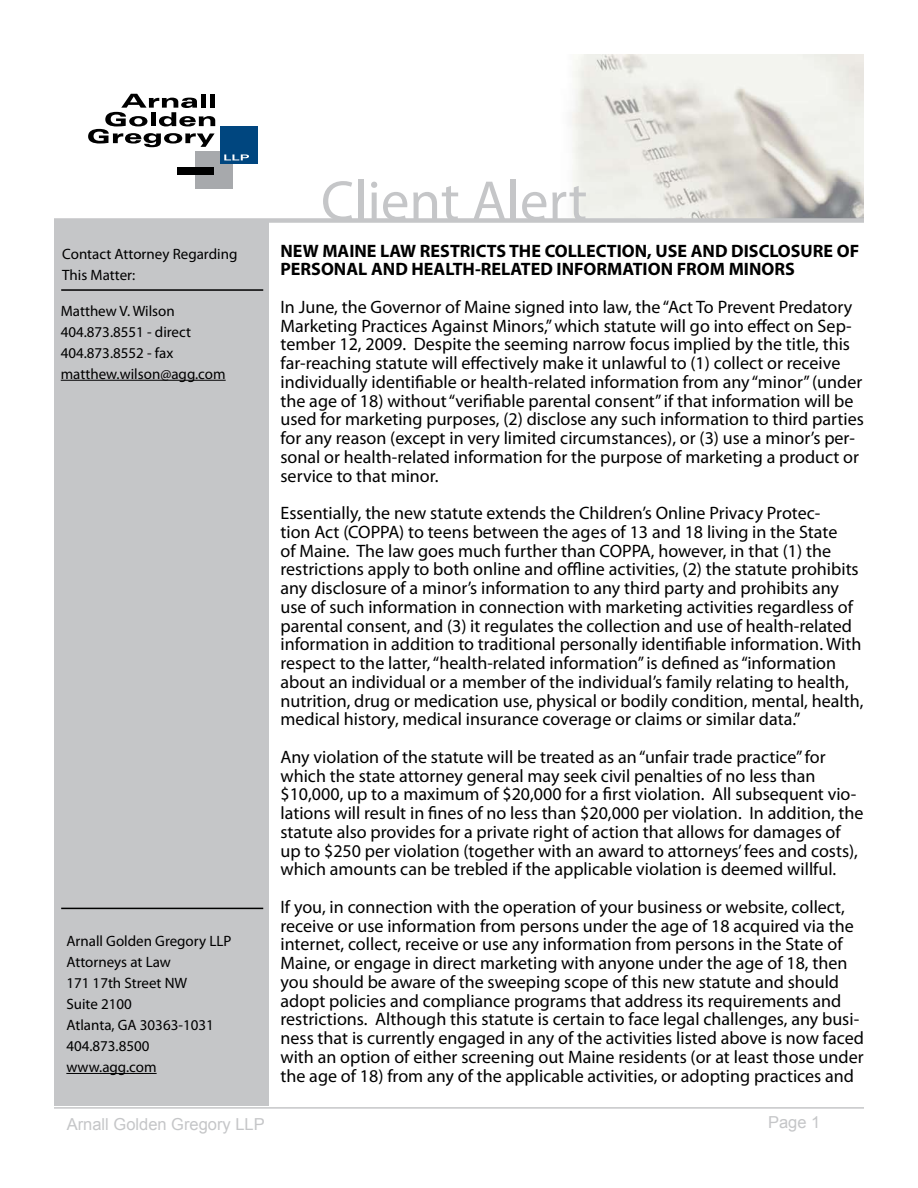
<style>
.page{position:relative;width:918px;height:1188px;background:#fff}
.page>*{position:absolute;margin:0;border:0;box-sizing:border-box;transform-origin:0 0}
.t1{font:57px "Myriad Pro";color:#c5c6c8}
.t2{font:18px/18.8px "Myriad Pro";color:#000}
.t3{font:700 18px/18.8px "Myriad Pro";color:#000}
.t4{font:16.5px "Arial";color:#c5c6c8}
.t5{font:15px/21px "Myriad Pro";color:#000}
</style>
<div class="page">
<div style="left:54px;top:173px;width:214px;height:932px;background:#c5c6c8"></div>
<hr style="left:66px;top:1073px;width:91px;height:1px;background:#000">
<hr style="left:61px;top:908px;width:202px;height:1px;background:#000">
<hr style="left:61px;top:289px;width:202px;height:2px;background:#000">
<hr style="left:54px;top:1107px;width:810px;height:2px;background:#c5c6c8">
<img style="left:54px;top:55px;width:810px;height:163px">
<div style="left:195px;top:151px;width:37px;height:38px;background:#a7a9ac"></div>
<div style="left:177px;top:167px;width:36px;height:7px;background:#000"></div>
<div style="left:220px;top:126px;width:37px;height:38px;background:#00467f"></div>
<svg style="left:224px;top:154px;width:25px;height:6px"></svg>
<svg style="left:88px;top:94px;width:127px;height:53px"></svg>
<div style="left:54px;top:218px;width:810px;height:5px;background:#c5c6c8"></div>
<hr style="left:61px;top:380px;width:165px;height:1px;background:#000">
<p class="t5" style="left:62px;top:243px;width:177px">Contact Attorney Regarding<br>This Matter:</p>
<p class="t5" style="left:61px;top:300px;width:166px">Matthew V. Wilson<br>404.873.8551 - direct<br>404.873.8552 - fax matthew.wilson@agg.com</p>
<p class="t5" style="left:66px;top:930px;width:167px">Arnall Golden Gregory LLP<br>Attorneys at Law<br>171 17th Street NW<br>Suite 2100<br>Atlanta, GA 30363-1031<br>404.873.8500 www.agg.com</p>
<h1 class="t1" style="left:321px;top:166px;width:268px">Client Alert</h1>
<p class="t3" style="left:280px;top:240px;width:580px">NEW MAINE LAW RESTRICTS THE COLLECTION, USE AND DISCLOSURE OF<br>PERSONAL AND HEALTH-RELATED INFORMATION FROM MINORS</p>
<p class="t2" style="left:280px;top:297px;width:585px">In June, the Governor of Maine signed into law, the “Act To Prevent Predatory Marketing Practices Against Minors,” which statute will go into effect on Sep&shy;tember 12, 2009. Despite the seeming narrow focus implied by the title, this far-reaching statute will effectively make it unlawful to (1) collect or receive individually identifiable or health-related information from any “minor” (under the age of 18) without “verifiable parental consent” if that information will be used for marketing purposes, (2) disclose any such information to third parties for any reason (except in very limited circumstances), or (3) use a minor’s per&shy;sonal or health-related information for the purpose of marketing a product or service to that minor.</p>
<p class="t2" style="left:280px;top:503px;width:585px">Essentially, the new statute extends the Children’s Online Privacy Protec-<br>tion Act (COPPA) to teens between the ages of 13 and 18 living in the State<br>of Maine. The law goes much further than COPPA, however, in that (1) the restrictions apply to both online and offline activities, (2) the statute prohibits any disclosure of a minor’s information to any third party and prohibits any use of such information in connection with marketing activities regardless of parental consent, and (3) it regulates the collection and use of health-related information in addition to traditional personally identifiable information. With respect to the latter, “health-related information” is defined as “information about an individual or a member of the individual’s family relating to health, nutrition, drug or medication use, physical or bodily condition, mental, health, medical history, medical insurance coverage or claims or similar data.”</p>
<p class="t2" style="left:280px;top:747px;width:585px">Any violation of the statute will be treated as an “unfair trade practice” for which the state attorney general may seek civil penalties of no less than $10,000, up to a maximum of $20,000 for a first violation. All subsequent vio&shy;lations will result in fines of no less than $20,000 per violation. In addition, the statute also provides for a private right of action that allows for damages of up to $250 per violation (together with an award to attorneys’ fees and costs), which amounts can be trebled if the applicable violation is deemed willful.</p>
<p class="t2" style="left:280px;top:897px;width:585px">If you, in connection with the operation of your business or website, collect, receive or use information from persons under the age of 18 acquired via the internet, collect, receive or use any information from persons in the State of Maine, or engage in direct marketing with anyone under the age of 18, then you should be aware of the sweeping scope of this new statute and should adopt policies and compliance programs that address its requirements and restrictions. Although this statute is certain to face legal challenges, any busi&shy;ness that is currently engaged in any of the activities listed above is now faced with an option of either screening out Maine residents (or at least those under the age of 18) from any of the applicable activities, or adopting practices and</p>
<p class="t4" style="left:67px;top:1114px;width:200px">Arnall Golden Gregory LLP</p>
<p class="t4" style="left:768px;top:1111px;width:54px">Page 1</p>
</div>
